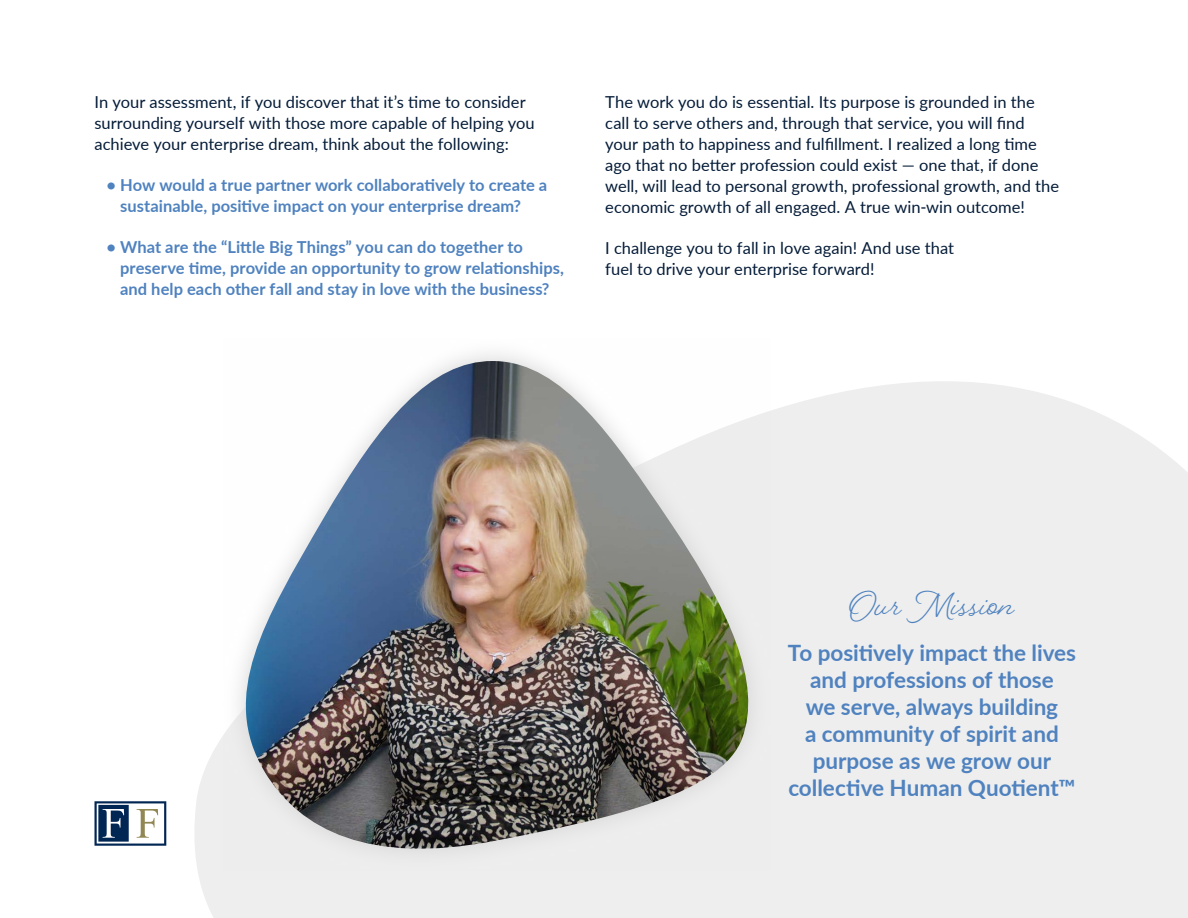
<style>
.page{position:relative;width:1188px;height:918px;background:#fff}
.page>*{position:absolute;margin:0;border:0;box-sizing:border-box;transform-origin:0 0}
.t1{font:700 36px "Beloved Script";letter-spacing:.02em;color:#4f82bf}
.t2{font:700 22.5px/27px "Lato";color:#4f82bf;text-align:center}
.t3{font:16.5px/21px "Lato";color:#051c38}
.t4{font:700 16.5px/21px "Lato";letter-spacing:.005em;color:#4f82bf}
</style>
<div class="page">
<svg style="left:94px;top:801px;width:72px;height:45px"></svg>
<svg style="left:195px;top:381px;width:993px;height:537px;fill:#eee"></svg>
<div style="left:223px;top:339px;width:548px;height:532px;background:linear-gradient(to right,#f7f7f7,#f6f6f6)"></div>
<img style="left:228px;top:361px;width:535px;height:495px">
<p class="t3" style="left:94px;top:91px;width:442px">In your assessment, if you discover that it’s time to consider surrounding yourself with those more capable of helping you achieve your enterprise dream, think about the following:</p>
<p class="t4" style="left:120px;top:174px;width:429px;text-indent:-14px">• How would a true partner work collaboratively to create a sustainable, positive impact on your enterprise dream?</p>
<p class="t4" style="left:120px;top:236px;width:445px;text-indent:-14px">• What are the “Little Big Things” you can do together to preserve time, provide an opportunity to grow relationships, and help each other fall and stay in love with the business?</p>
<p class="t3" style="left:605px;top:91px;width:455px">The work you do is essential. Its purpose is grounded in the call to serve others and, through that service, you will find your path to happiness and fulfillment. I realized a long time ago that no better profession could exist — one that, if done well, will lead to personal growth, professional growth, and the economic growth of all engaged. A true win-win outcome!</p>
<p class="t3" style="left:605px;top:237px;width:350px">I challenge you to fall in love again! And use that fuel to drive your enterprise forward!</p>
<h1 class="t1" style="left:850px;top:580px;width:166px">Our Mission</h1>
<h2 class="t2" style="left:788px;top:638px;width:290px">To positively impact the lives and professions of those<br>we serve, always building<br>a community of spirit and purpose as we grow our collective Human Quotient™</h2>
</div>
